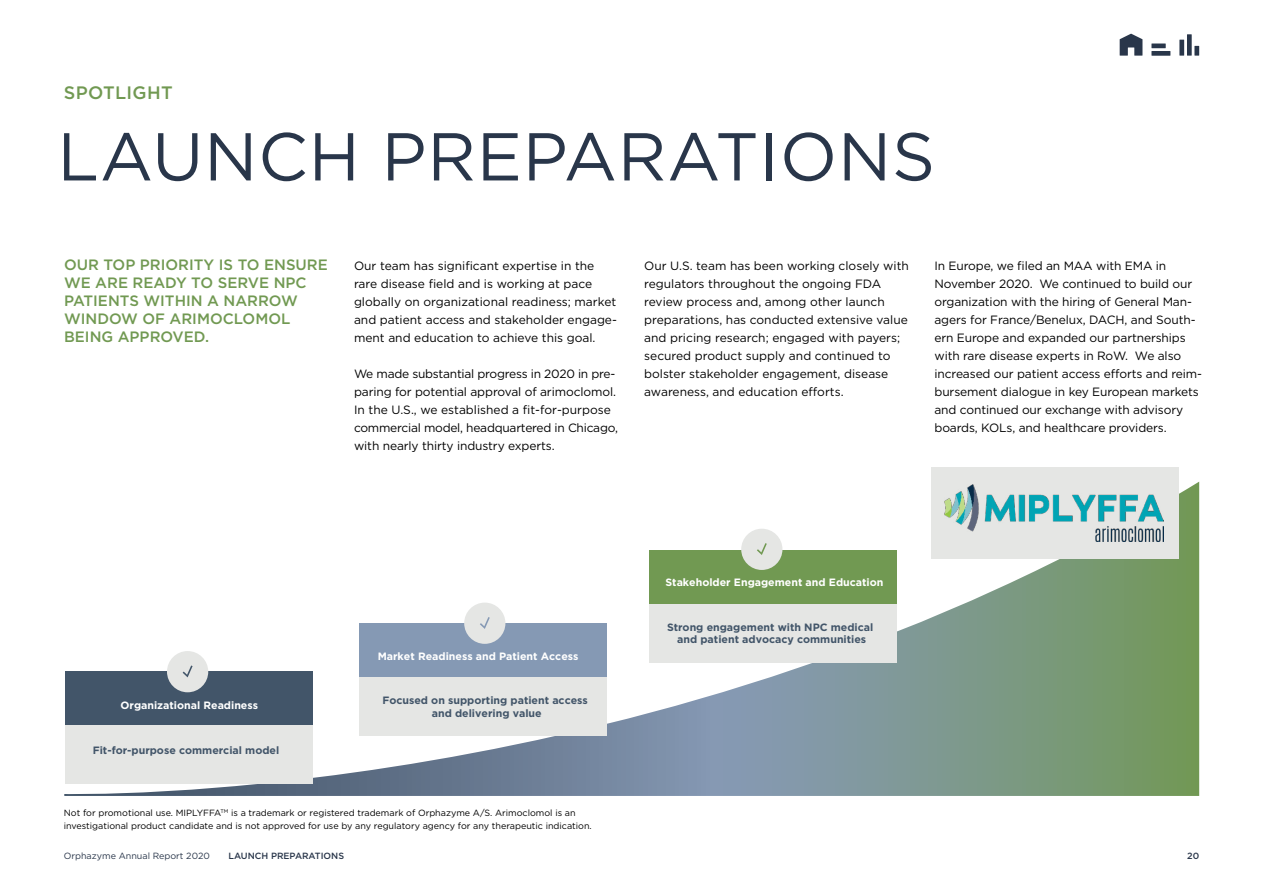
<style>
.page{position:relative;width:1263px;height:893px;background:#fff}
.page>*{position:absolute;margin:0;border:0;box-sizing:border-box;transform-origin:0 0}
.Header__H1{font:67.5px "Gotham";letter-spacing:.01em;color:#29364a}
.Header__H3{font:500 18px "Gotham";letter-spacing:.02em;color:#719952}
.Subheader__H1{font:500 15px/18px "Gotham";color:#719952}
.Bodytext{font:12px/18px "Gotham";letter-spacing:-.01em;color:#000}
.t1{font:700 10.65px/12.8px "Gotham";color:#425569;text-align:center}
.t2{font:700 10.65px "Gotham";color:#fff}
.Fodnote{font:9px/13.5px "Gotham";color:#000}
.t3{font:9px "Gotham";color:#29364a}
.t4{font:500 9px "Gotham";color:#29364a}
</style>
<div class="page">
<svg style="left:1120px;top:34px;width:22px;height:22px"></svg>
<div style="left:1179px;top:40px;width:5px;height:16px;background:#29364a"></div>
<div style="left:1187px;top:34px;width:5px;height:22px;background:#29364a"></div>
<div style="left:1194px;top:46px;width:5px;height:10px;background:#29364a"></div>
<hr style="left:1151px;top:44px;width:15px;height:4px;background:#29364a">
<div style="left:1151px;top:51px;width:19px;height:5px;background:#29364a"></div>
<svg style="left:64px;top:482px;width:1135px;height:314px"></svg>
<div style="left:66px;top:672px;width:247px;height:112px;background:#e5e6e4"></div>
<div style="left:359px;top:623px;width:248px;height:113px;background:#e5e6e4"></div>
<div style="left:649px;top:550px;width:247px;height:113px;background:#e5e6e4"></div>
<div style="left:931px;top:468px;width:248px;height:91px;background:#e5e6e4"></div>
<div style="left:66px;top:672px;width:247px;height:53px;background:#425569"></div>
<div style="left:359px;top:623px;width:248px;height:53px;background:#8599b4"></div>
<div style="left:649px;top:550px;width:247px;height:53px;background:#719952"></div>
<div style="left:167px;top:651px;width:41px;height:41px;background:#e5e6e4;border-radius:50%"></div>
<svg style="left:183px;top:665px;width:10px;height:12px"></svg>
<div style="left:464px;top:603px;width:41px;height:41px;background:#e5e6e4;border-radius:50%"></div>
<svg style="left:480px;top:617px;width:10px;height:12px"></svg>
<div style="left:741px;top:529px;width:41px;height:41px;background:#e5e6e4;border-radius:50%"></div>
<svg style="left:757px;top:543px;width:10px;height:12px"></svg>
<img style="left:944px;top:485px;width:219px;height:57px">
<p class="Header__H3" style="left:64px;top:81px;width:111px">SPOTLIGHT</p>
<p class="Header__H1" style="left:57px;top:113px;width:879px">LAUNCH PREPARATIONS</p>
<p class="Subheader__H1" style="left:64px;top:256px;width:265px">OUR TOP PRIORITY IS TO ENSURE<br>WE ARE READY TO SERVE NPC<br>PATIENTS WITHIN A NARROW<br>WINDOW OF ARIMOCLOMOL<br>BEING APPROVED.</p>
<p class="Bodytext" style="left:354px;top:257px;width:264px">Our team has significant expertise in the rare disease field and is working at pace globally on organizational readiness; market and patient access and stakeholder engage&shy;ment and education to achieve this goal.</p>
<p class="Bodytext" style="left:354px;top:365px;width:265px">We made substantial progress in 2020 in pre&shy;paring for potential approval of arimoclomol.<br>In the U.S., we established a fit-for-purpose commercial model, headquartered in Chicago, with nearly thirty industry experts.</p>
<p class="Bodytext" style="left:644px;top:257px;width:266px">Our U.S. team has been working closely with regulators throughout the ongoing FDA review process and, among other launch preparations, has conducted extensive value and pricing research; engaged with payers; secured product supply and continued to bolster stakeholder engagement, disease awareness, and education efforts.</p>
<p class="Bodytext" style="left:934px;top:257px;width:269px">In Europe, we filed an MAA with EMA in November 2020. We continued to build our organization with the hiring of General Man&shy;agers for France/Benelux, DACH, and South&shy;ern Europe and expanded our partnerships with rare disease experts in RoW. We also increased our patient access efforts and reim&shy;bursement dialogue in key European markets and continued our exchange with advisory boards, KOLs, and healthcare providers.</p>
<p class="t2" style="left:121px;top:698px;width:139px">Organizational Readiness</p>
<p class="t1" style="left:93px;top:743px;width:188px">Fit-for-purpose commercial model</p>
<p class="t2" style="left:378px;top:649px;width:202px">Market Readiness and Patient Access</p>
<p class="t1" style="left:382px;top:694px;width:207px">Focused on supporting patient access and delivering value</p>
<p class="Fodnote" style="left:64px;top:805px;width:530px">Not for promotional use. MIPLYFFA<sup>TM</sup> is a trademark or registered trademark of Orphazyme A/S. Arimoclomol is an investigational product candidate and is not approved for use by any regulatory agency for any therapeutic indication.</p>
<p class="t2" style="left:665px;top:575px;width:219px">Stakeholder Engagement and Education</p>
<p class="t1" style="left:667px;top:620px;width:208px">Strong engagement with NPC medical and patient advocacy communities</p>
<p class="t3" style="left:64px;top:850px;width:148px">Orphazyme Annual Report 2020</p>
<p class="t4" style="left:228px;top:849px;width:117px">LAUNCH PREPARATIONS</p>
<p class="t4" style="left:1187px;top:849px;width:14px">20</p>
</div>
